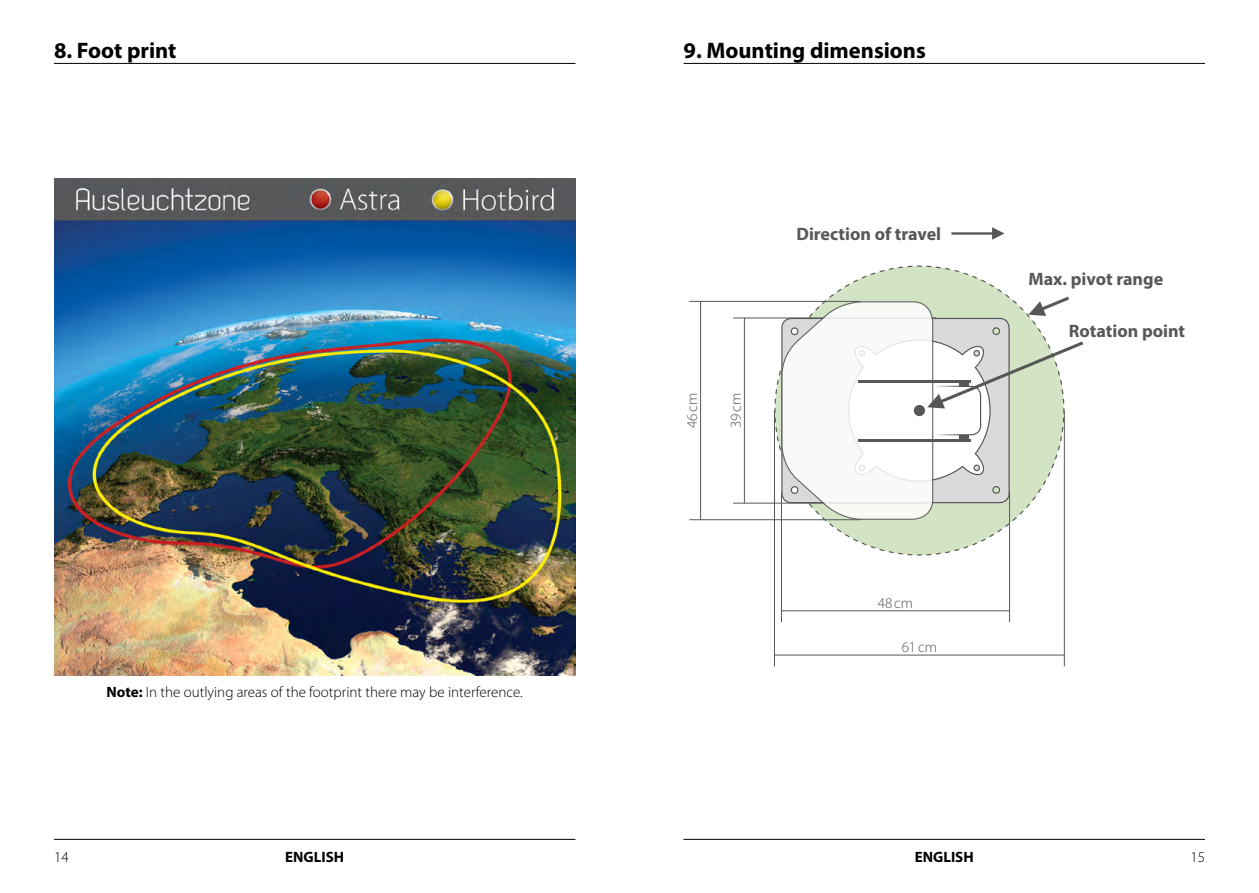
<style>
.page{position:relative;width:1259px;height:893px;background:#fff}
.page>*{position:absolute;margin:0;border:0;box-sizing:border-box;transform-origin:0 0}
.t1{font:700 22.5px "Myriad Pro";color:#000}
.t2{font:700 18px "Myriad Pro";color:#575756}
.t3{font:300 15px "Myriad Pro";color:#000}
.t4{font:300 15px "Myriad Pro";color:#575756}
.t5{font:700 15px "Myriad Pro";color:#000}
.s1{font-weight:700}
</style>
<div class="page">
<hr style="left:54px;top:839px;width:521px;height:1px;background:#000">
<hr style="left:683px;top:839px;width:522px;height:1px;background:#000">
<hr style="left:54px;top:63px;width:521px;height:1px;background:#000">
<hr style="left:683px;top:63px;width:522px;height:1px;background:#000">
<img style="left:54px;top:178px;width:521px;height:497px">
<hr style="left:951px;top:232px;width:43px;height:3px;background:#575756">
<svg style="left:992px;top:227px;width:12px;height:13px"></svg>
<hr style="left:774px;top:655px;width:290px;height:1px;background:#575756">
<hr style="left:781px;top:610px;width:228px;height:1px;background:#575756">
<hr style="left:774px;top:411px;width:1px;height:255px;background:#575756">
<hr style="left:781px;top:492px;width:1px;height:130px;background:#575756">
<hr style="left:1064px;top:411px;width:1px;height:255px;background:#575756">
<hr style="left:1009px;top:492px;width:1px;height:130px;background:#575756">
<hr style="left:733px;top:318px;width:203px;height:1px;background:#575756">
<hr style="left:689px;top:301px;width:171px;height:1px;background:#575756">
<hr style="left:733px;top:503px;width:193px;height:1px;background:#575756">
<hr style="left:689px;top:519px;width:171px;height:1px;background:#575756">
<hr style="left:744px;top:318px;width:1px;height:185px;background:#575756">
<hr style="left:700px;top:301px;width:1px;height:219px;background:#575756">
<svg style="left:774px;top:265px;width:310px;height:291px"></svg>
<hr style="left:858px;top:439px;width:113px;height:2px;background:#575756">
<hr style="left:858px;top:380px;width:113px;height:2px;background:#575756">
<h1 class="t1" style="left:54px;top:35px;width:124px">8. Foot print</h1>
<h1 class="t1" style="left:683px;top:36px;width:244px">9. Mounting dimensions</h1>
<p class="t3" style="left:107px;top:684px;width:418px"><span class="s1">Note:</span> In the outlying areas of the footprint there may be interference.</p>
<p class="t2" style="left:796px;top:222px;width:146px">Direction of travel</p>
<p class="t4" style="left:684px;top:428px;width:37px;rotate:-90deg">46 cm</p>
<p class="t4" style="left:727px;top:428px;width:37px;rotate:-90deg">39 cm</p>
<p class="t4" style="left:877px;top:594px;width:37px">48 cm</p>
<p class="t4" style="left:901px;top:638px;width:37px">61 cm</p>
<p class="t2" style="left:1028px;top:267px;width:136px">Max. pivot range</p>
<p class="t2" style="left:1069px;top:319px;width:118px">Rotation point</p>
<p class="t3" style="left:54px;top:848px;width:16px">14</p>
<p class="t5" style="left:285px;top:847px;width:60px">ENGLISH</p>
<p class="t5" style="left:914px;top:847px;width:60px">ENGLISH</p>
<p class="t3" style="left:1190px;top:848px;width:16px">15</p>
</div>
